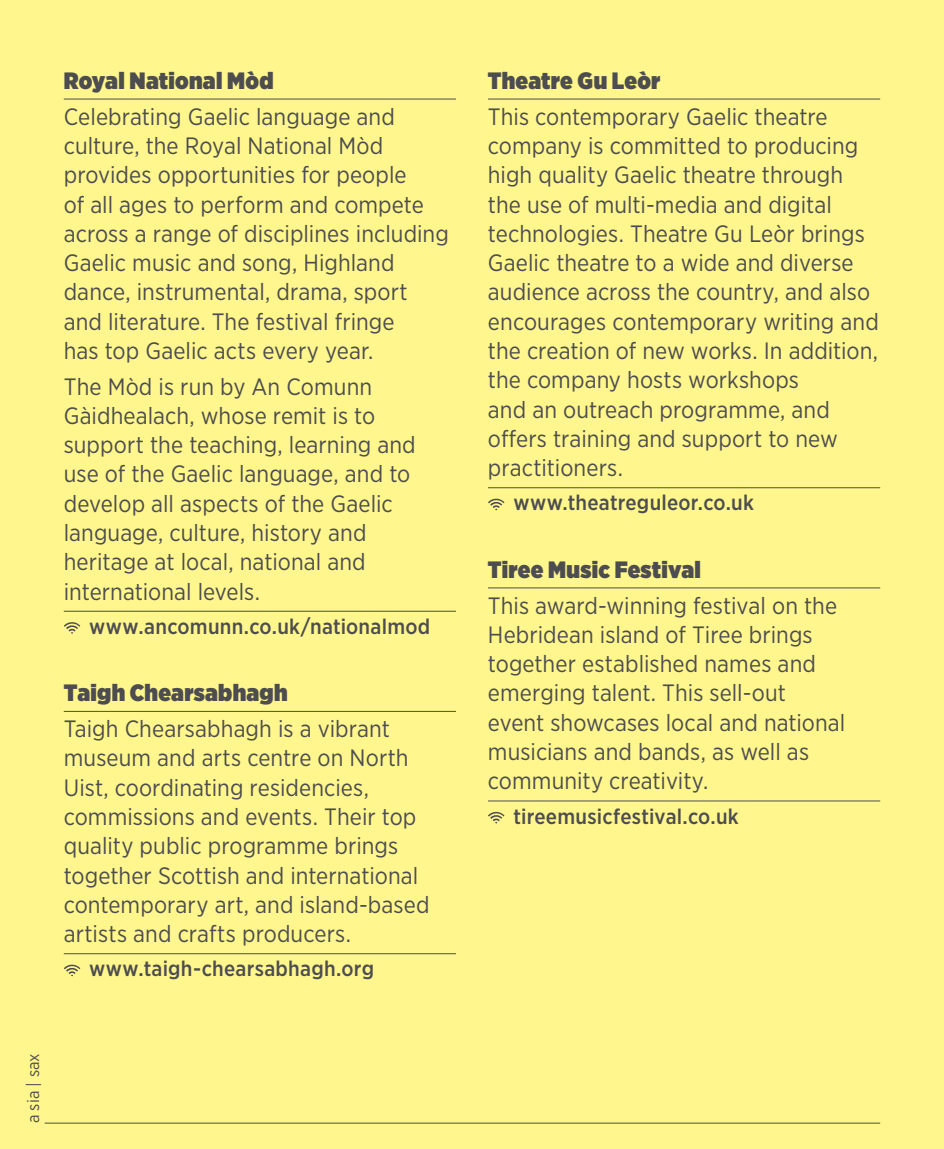
<style>
.page{position:relative;width:944px;height:1149px;background:#fff}
.page>*{position:absolute;margin:0;border:0;box-sizing:border-box;transform-origin:0 0}
.t1{font:23.62px/29.2px "Gotham Narrow";letter-spacing:.005em;color:#4d4d4f}
.t2{font:900 23.62px "Gotham Narrow";letter-spacing:.01em;color:#4d4d4f}
.t3{font:500 21.38px "Gotham Narrow";letter-spacing:.01em;color:#4d4d4f}
.t4{font:16.88px "Gotham Narrow";color:#4d4d4f}
</style>
<div class="page">
<div style="left:0;top:0;width:944px;height:1148px;background:#fff68d"></div>
<hr style="left:64px;top:99px;width:392px;height:1px;background:#4d4d4f">
<hr style="left:64px;top:610px;width:392px;height:1px;background:#4d4d4f">
<hr style="left:64px;top:710px;width:392px;height:1px;background:#4d4d4f">
<hr style="left:64px;top:953px;width:392px;height:1px;background:#4d4d4f">
<svg style="left:64px;top:622px;width:16px;height:11px"></svg>
<svg style="left:64px;top:964px;width:16px;height:12px"></svg>
<hr style="left:488px;top:99px;width:392px;height:1px;background:#4d4d4f">
<hr style="left:488px;top:487px;width:392px;height:1px;background:#4d4d4f">
<hr style="left:488px;top:587px;width:392px;height:1px;background:#4d4d4f">
<hr style="left:488px;top:800px;width:392px;height:1px;background:#4d4d4f">
<svg style="left:488px;top:498px;width:16px;height:12px"></svg>
<svg style="left:488px;top:812px;width:16px;height:11px"></svg>
<hr style="left:45px;top:1122px;width:835px;height:1px;background:#4d4d4f">
<p class="t2" style="left:64px;top:65px;width:211px">Royal National Mòd</p>
<p class="t1" style="left:64px;top:101px;width:387px">Celebrating Gaelic language and culture, the Royal National Mòd provides opportunities for people<br>of all ages to perform and compete across a range of disciplines including Gaelic music and song, Highland dance, instrumental, drama, sport and literature. The festival fringe<br>has top Gaelic acts every year.</p>
<p class="t1" style="left:64px;top:371px;width:354px">The Mòd is run by An Comunn<br>Gàidhealach, whose remit is to support the teaching, learning and use of the Gaelic language, and to develop all aspects of the Gaelic language, culture, history and heritage at local, national and international levels.</p>
<p class="t3" style="left:89px;top:612px;width:343px">www.ancomunn.co.uk/nationalmod</p>
<p class="t2" style="left:64px;top:677px;width:225px">Taigh Chearsabhagh</p>
<p class="t1" style="left:64px;top:713px;width:367px">Taigh Chearsabhagh is a vibrant museum and arts centre on North Uist, coordinating residencies, commissions and events. Their top quality public programme brings together Scottish and international contemporary art, and island-based artists and crafts producers.</p>
<p class="t3" style="left:89px;top:955px;width:286px">www.taigh-chearsabhagh.org</p>
<p class="t4" style="left:23px;top:1123px;width:72px;rotate:-90deg">a sia | sax</p>
<p class="t2" style="left:488px;top:65px;width:174px">Theatre Gu Leòr</p>
<p class="t1" style="left:488px;top:101px;width:392px">This contemporary Gaelic theatre company is committed to producing high quality Gaelic theatre through the use of multi-media and digital technologies. Theatre Gu Leòr brings Gaelic theatre to a wide and diverse audience across the country, and also encourages contemporary writing and the creation of new works. In addition, the company hosts workshops<br>and an outreach programme, and offers training and support to new practitioners.</p>
<p class="t3" style="left:513px;top:489px;width:242px">www.theatreguleor.co.uk</p>
<p class="t2" style="left:488px;top:553px;width:215px">Tiree Music Festival</p>
<p class="t1" style="left:488px;top:590px;width:359px">This award-winning festival on the<br>Hebridean island of Tiree brings together established names and emerging talent. This sell-out event showcases local and national musicians and bands, as well as community creativity.</p>
<p class="t3" style="left:513px;top:802px;width:227px">tireemusicfestival.co.uk</p>
</div>
